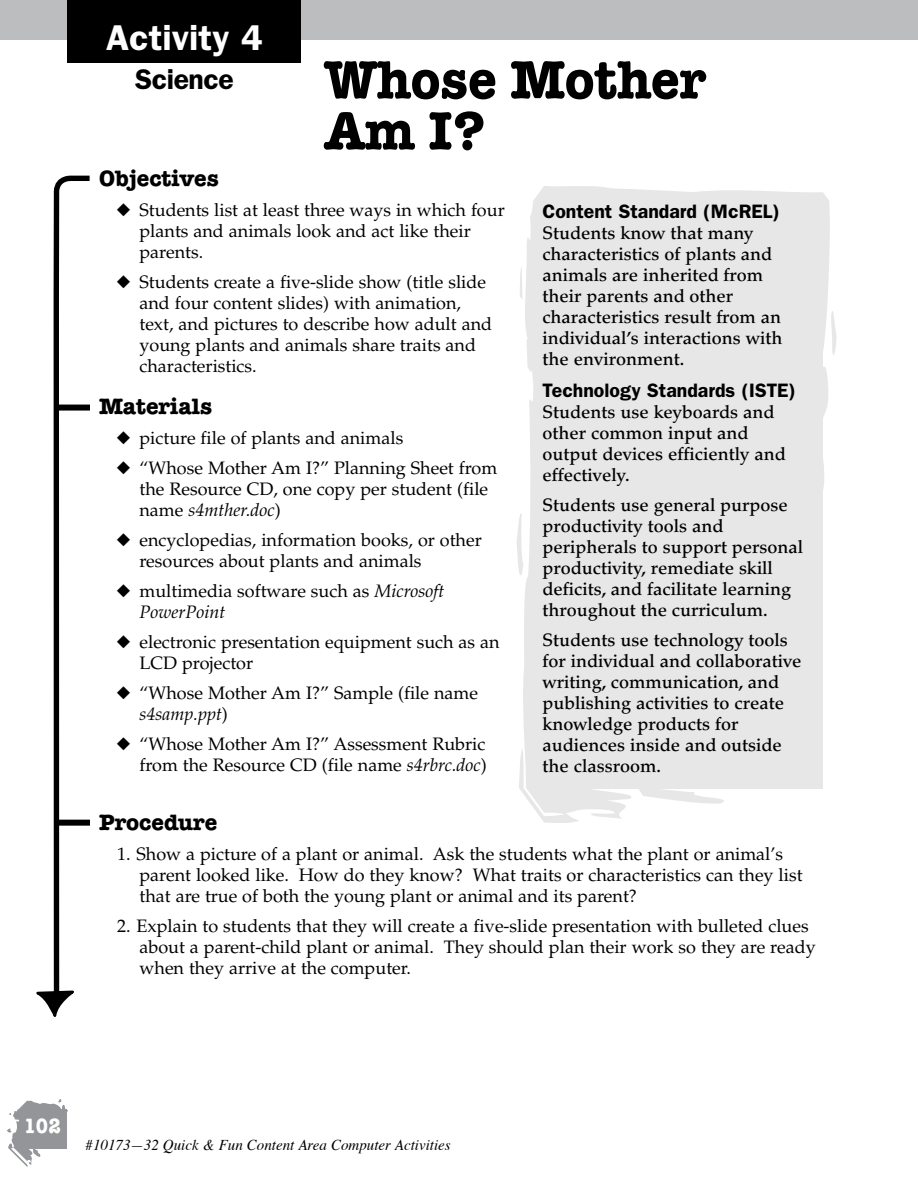
<style>
.page{position:relative;width:918px;height:1188px;background:#fff}
.page>*{position:absolute;margin:0;border:0;box-sizing:border-box;transform-origin:0 0}
.t1{font:700 54px/51px "American Typewriter Std";color:#000;scale:.95 1}
.t2{font:600 36px "ITC Franklin Gothic Std";color:#fff}
.t3{font:600 28.5px "ITC Franklin Gothic Std";letter-spacing:-.015em;color:#000}
.t4{font:700 22.5px "American Typewriter Std";color:#000}
.t5{font:700 21px "American Typewriter Std";color:#fff;scale:.9 1}
.t6{font:600 19.5px "ITC Franklin Gothic Std";color:#000}
.t7{font:18px/21px "Palatino LT Std";color:#000}
.t8{font:500 18px/21px "Palatino LT Std";color:#000}
.t9{font:italic 15px "Times";color:#000}
.s1{font-style:italic}
</style>
<div class="page">
<div style="left:0;top:0;width:918px;height:40px;background:#bcbdbf"></div>
<svg style="left:36px;top:176px;width:54px;height:840px"></svg>
<div style="left:57px;top:405px;width:33px;height:6px;background:#000"></div>
<div style="left:56px;top:820px;width:34px;height:6px;background:#000"></div>
<div style="left:68px;top:0;width:234px;height:63px;background:#000"></div>
<svg style="left:519px;top:186px;width:317px;height:636px;background:#e9e9ea"></svg>
<svg style="left:517px;top:510px;width:6px;height:71px"></svg>
<svg style="left:520px;top:267px;width:3px;height:33px"></svg>
<svg style="left:607px;top:756px;width:192px;height:48px"></svg>
<svg style="left:7px;top:1099px;width:61px;height:68px"></svg>
<h2 class="t2" style="left:106px;top:16px;width:158px">Activity 4</h2>
<h3 class="t3" style="left:135px;top:62px;width:100px">Science</h3>
<h1 class="t1" style="left:324px;top:54px;width:404px">Whose Mother<br>Am I?</h1>
<p class="t4" style="left:99px;top:165px;width:121px">Objectives</p>
<p class="t7" style="left:140px;top:199px;width:367px;text-indent:-23px">◆ Students list at least three ways in which four plants and animals look and act like their parents.</p>
<p class="t7" style="left:140px;top:271px;width:354px;text-indent:-23px">◆ Students create a five-slide show (title slide and four content slides) with animation, text, and pictures to describe how adult and young plants and animals share traits and characteristics.</p>
<p class="t4" style="left:99px;top:393px;width:115px">Materials</p>
<p class="t7" style="left:116px;top:428px;width:288px">◆ picture file of plants and animals</p>
<p class="t7" style="left:140px;top:458px;width:359px;text-indent:-23px">◆ “Whose Mother Am I?” Planning Sheet from the Resource CD, one copy per student (file name <span class="s1">s4mther.doc</span>)</p>
<p class="t7" style="left:140px;top:530px;width:344px;text-indent:-23px">◆ encyclopedias, information books, or other resources about plants and animals</p>
<p class="t7" style="left:140px;top:581px;width:306px;text-indent:-23px">◆ multimedia software such as <span class="s1">Microsoft<br>PowerPoint</span></p>
<p class="t7" style="left:140px;top:632px;width:362px;text-indent:-23px">◆ electronic presentation equipment such as an<br>LCD projector</p>
<p class="t7" style="left:140px;top:683px;width:340px;text-indent:-23px">◆ “Whose Mother Am I?” Sample (file name <span class="s1">s4samp.ppt</span>)</p>
<p class="t7" style="left:116px;top:734px;width:372px;text-align:right">◆ “Whose Mother Am I?” Assessment Rubric from the Resource CD (file name <span class="s1">s4rbrc.doc</span>)</p>
<p class="t4" style="left:99px;top:809px;width:120px">Procedure</p>
<p class="t7" style="left:140px;top:844px;width:665px;text-indent:-22px">1. Show a picture of a plant or animal. Ask the students what the plant or animal’s parent looked like. How do they know? What traits or characteristics can they list that are true of both the young plant or animal and its parent?</p>
<p class="t7" style="left:140px;top:916px;width:678px;text-indent:-23px">2. Explain to students that they will create a five-slide presentation with bulleted clues about a parent-child plant or animal. They should plan their work so they are ready when they arrive at the computer.</p>
<p class="t6" style="left:543px;top:200px;width:239px">Content Standard (McREL)</p>
<p class="t8" style="left:543px;top:223px;width:241px">Students know that many characteristics of plants and animals are inherited from their parents and other characteristics result from an individual’s interactions with the environment.</p>
<p class="t6" style="left:543px;top:379px;width:255px">Technology Standards (ISTE)</p>
<p class="t8" style="left:543px;top:402px;width:245px">Students use keyboards and other common input and output devices efficiently and effectively.</p>
<p class="t8" style="left:543px;top:495px;width:262px">Students use general purpose productivity tools and peripherals to support personal productivity, remediate skill deficits, and facilitate learning throughout the curriculum.</p>
<p class="t8" style="left:543px;top:630px;width:261px">Students use technology tools for individual and collaborative writing, communication, and publishing activities to create knowledge products for audiences inside and outside the classroom.</p>
<p class="t5" style="left:23px;top:1114px;width:43px">102</p>
<p class="t9" style="left:86px;top:1131px;width:367px">#10173—32 Quick &amp; Fun Content Area Computer Activities</p>
</div>
